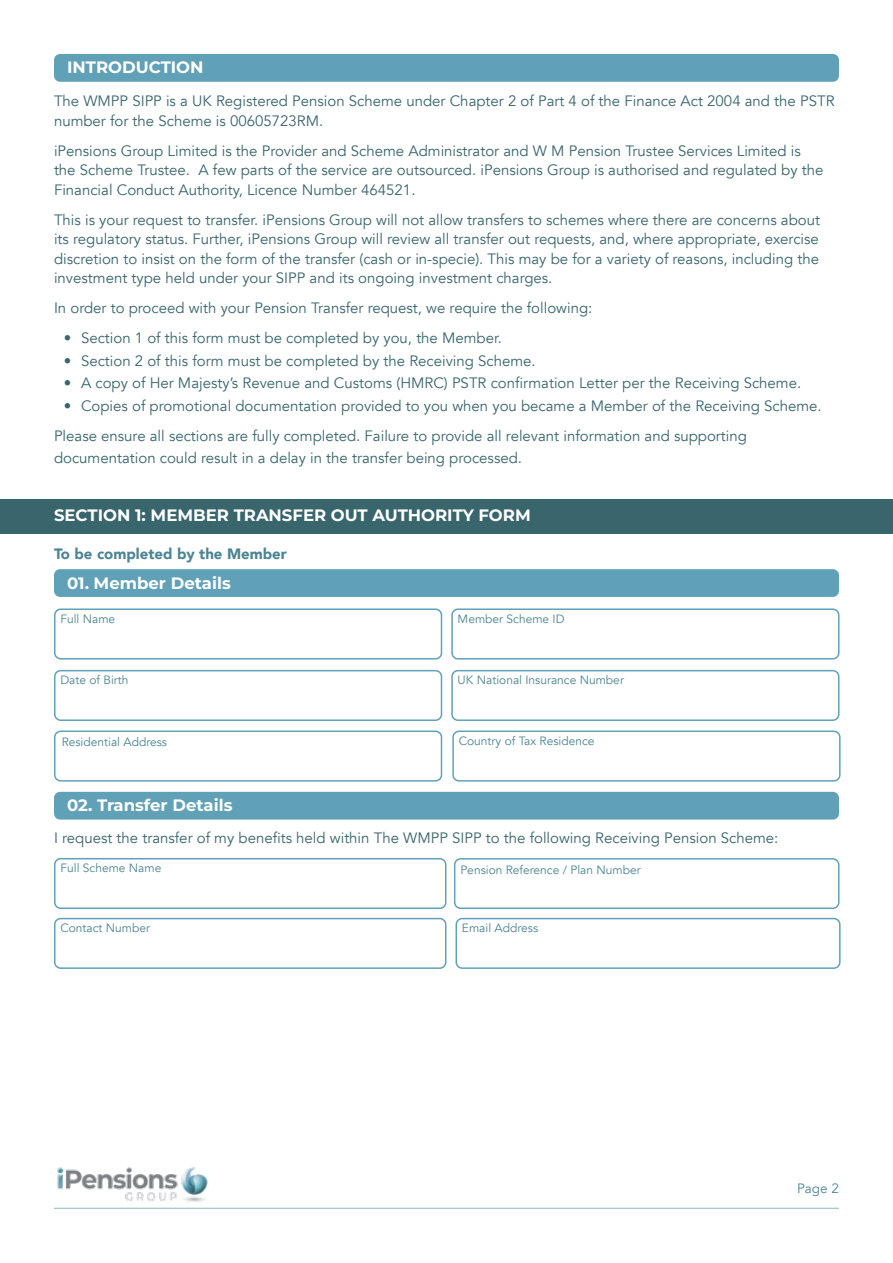
<style>
.page{position:relative;width:893px;height:1263px;background:#fff}
.page>*{position:absolute;margin:0;border:0;box-sizing:border-box;transform-origin:0 0}
.t1{font:100 16.5px "Montserrat";color:#fff}
.t2{font:15px/19.5px "Avenir";color:#39656d}
.t3{font:900 15px "Avenir";color:#4c8493}
.t4{font:13.5px "Avenir";color:#4c8493}
.t5{font:12px "Avenir";color:#4c8493}
</style>
<div class="page">
<hr style="left:54px;top:1208px;width:785px;height:1px;background:#61a1b7">
<img style="left:57px;top:1167px;width:151px;height:36px">
<div style="left:0;top:499px;width:893px;height:34px;background:#39656d"></div>
<div style="left:54px;top:54px;width:785px;height:28px;background:#61a1b7;border-radius:6px"></div>
<div style="left:54px;top:569px;width:785px;height:28px;background:#61a1b7;border-radius:6px"></div>
<div style="left:54px;top:608px;width:388px;height:51px;border:2px solid #61a1b7;border-radius:6px"></div>
<div style="left:54px;top:670px;width:388px;height:51px;border:2px solid #61a1b7;border-radius:6px"></div>
<div style="left:451px;top:670px;width:388px;height:51px;border:2px solid #61a1b7;border-radius:6px"></div>
<div style="left:54px;top:730px;width:388px;height:52px;border:2px solid #61a1b7;border-radius:6px"></div>
<div style="left:54px;top:792px;width:785px;height:28px;background:#61a1b7;border-radius:6px"></div>
<div style="left:54px;top:858px;width:392px;height:51px;border:2px solid #61a1b7;border-radius:6px"></div>
<div style="left:54px;top:918px;width:392px;height:51px;border:2px solid #61a1b7;border-radius:6px"></div>
<div style="left:455px;top:918px;width:386px;height:51px;border:2px solid #61a1b7;border-radius:6px"></div>
<div style="left:454px;top:858px;width:385px;height:51px;border:2px solid #61a1b7;border-radius:6px"></div>
<div style="left:451px;top:608px;width:388px;height:51px;border:2px solid #61a1b7;border-radius:6px"></div>
<div style="left:452px;top:730px;width:389px;height:52px;border:2px solid #61a1b7;border-radius:6px"></div>
<p class="t1" style="left:67px;top:57px;width:138px">INTRODUCTION</p>
<p class="t2" style="left:54px;top:92px;width:782px">The WMPP SIPP is a UK Registered Pension Scheme under Chapter 2 of Part 4 of the Finance Act 2004 and the PSTR number for the Scheme is 00605723RM.</p>
<p class="t2" style="left:54px;top:141px;width:771px">iPensions Group Limited is the Provider and Scheme Administrator and W M Pension Trustee Services Limited is the Scheme Trustee. A few parts of the service are outsourced. iPensions Group is authorised and regulated by the<br>Financial Conduct Authority, Licence Number 464521.</p>
<p class="t2" style="left:54px;top:210px;width:768px;text-align:justify">This is your request to transfer. iPensions Group will not allow transfers to schemes where there are concerns about its regulatory status. Further, iPensions Group will review all transfer out requests, and, where appropriate, exercise discretion to insist on the form of the transfer (cash or in-specie). This may be for a variety of reasons, including the investment type held under your SIPP and its ongoing investment charges.</p>
<p class="t2" style="left:54px;top:299px;width:540px">In order to proceed with your Pension Transfer request, we require the following:</p>
<p class="t2" style="left:64px;top:329px;width:439px">• Section 1 of this form must be completed by you, the Member.</p>
<p class="t2" style="left:64px;top:351px;width:473px">• Section 2 of this form must be completed by the Receiving Scheme.</p>
<p class="t2" style="left:64px;top:374px;width:739px">• A copy of Her Majesty’s Revenue and Customs (HMRC) PSTR confirmation Letter per the Receiving Scheme.</p>
<p class="t2" style="left:54px;top:391px;width:769px;line-height:30px;text-indent:10px">• Copies of promotional documentation provided to you when you became a Member of the Receiving Scheme.<br>Please ensure all sections are fully completed. Failure to provide all relevant information and supporting</p>
<p class="t2" style="left:54px;top:449px;width:470px">documentation could result in a delay in the transfer being processed.</p>
<p class="t1" style="left:54px;top:504px;width:478px">SECTION 1: MEMBER TRANSFER OUT AUTHORITY FORM</p>
<p class="t3" style="left:54px;top:541px;width:235px">To be completed by the Member</p>
<p class="t1" style="left:67px;top:572px;width:165px">01. Member Details</p>
<p class="t5" style="left:60px;top:612px;width:56px">Full Name</p>
<p class="t5" style="left:458px;top:611px;width:108px">Member Scheme ID</p>
<p class="t5" style="left:60px;top:673px;width:70px">Date of Birth</p>
<p class="t5" style="left:458px;top:673px;width:168px">UK National Insurance Number</p>
<p class="t5" style="left:62px;top:734px;width:107px">Residential Address</p>
<p class="t5" style="left:459px;top:733px;width:137px">Country of Tax Residence</p>
<p class="t1" style="left:67px;top:794px;width:167px">02. Transfer Details</p>
<p class="t2" style="left:54px;top:828px;width:726px">I request the transfer of my benefits held within The WMPP SIPP to the following Receiving Pension Scheme:</p>
<p class="t5" style="left:61px;top:860px;width:102px">Full Scheme Name</p>
<p class="t5" style="left:460px;top:863px;width:182px">Pension Reference / Plan Number</p>
<p class="t5" style="left:60px;top:920px;width:91px">Contact Number</p>
<p class="t5" style="left:462px;top:920px;width:78px">Email Address</p>
<p class="t4" style="left:797px;top:1180px;width:43px">Page 2</p>
</div>
